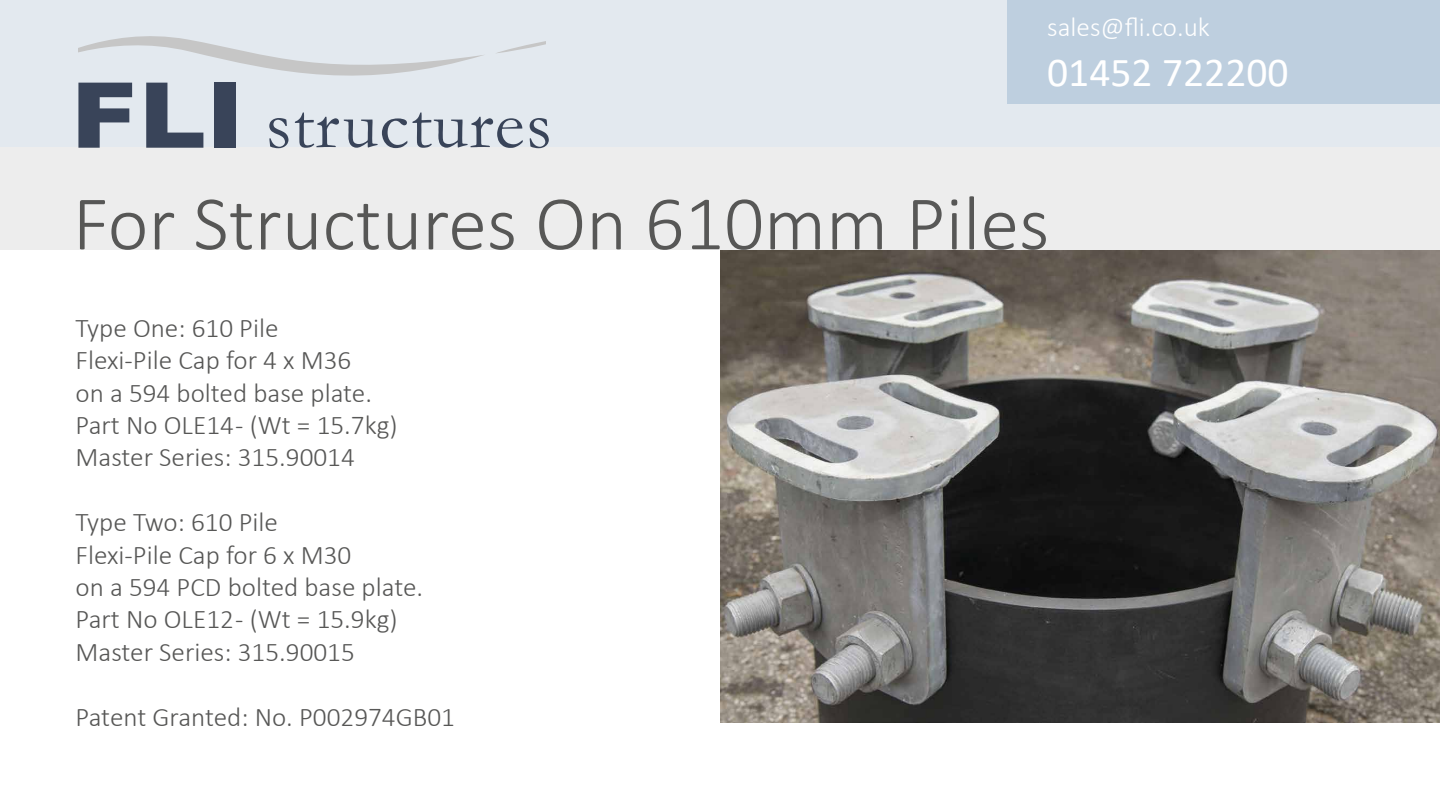
<style>
.page{position:relative;width:1440px;height:810px;background:#fff}
.page>*{position:absolute;margin:0;border:0;box-sizing:border-box;transform-origin:0 0}
.t1{font:300 77.78px "Calibri";color:#575756}
.t2{font:41.25px "Calibri";color:#fff}
.t3{font:300 27px/32.4px "Calibri";color:#575756}
.t4{font:300 27px "Calibri";color:#fff}
</style>
<div class="page">
<img style="left:720px;top:251px;width:720px;height:472px">
<div style="left:1px;top:0;width:1439px;height:148px;background:#e3e9ef"></div>
<div style="left:1008px;top:0;width:432px;height:103px;background:#becfdf"></div>
<div style="left:1px;top:148px;width:1439px;height:102px;background:#ededed"></div>
<svg style="left:78px;top:36px;width:471px;height:112px"></svg>
<div style="left:546px;top:23px;width:50px;height:30px;background:#e3e9ef"></div>
<p class="t4" style="left:1047px;top:10px;width:164px">sales@fli.co.uk</p>
<h2 class="t2" style="left:1047px;top:43px;width:243px">01452 722200</h2>
<h1 class="t1" style="left:73px;top:175px;width:978px">For Structures On 610mm Piles</h1>
<p class="t3" style="left:76px;top:311px;width:324px">Type One: 610 Pile<br>Flexi-Pile Cap for 4 x M36<br>on a 594 bolted base plate.<br>Part No OLE14 - (Wt = 15.7kg)<br>Master Series: 315.90014</p>
<p class="t3" style="left:76px;top:506px;width:349px">Type Two: 610 Pile<br>Flexi-Pile Cap for 6 x M30<br>on a 594 PCD bolted base plate.<br>Part No OLE12 - (Wt = 15.9kg)<br>Master Series: 315.90015</p>
<p class="t3" style="left:76px;top:700px;width:381px">Patent Granted: No. P002974GB01</p>
</div>
